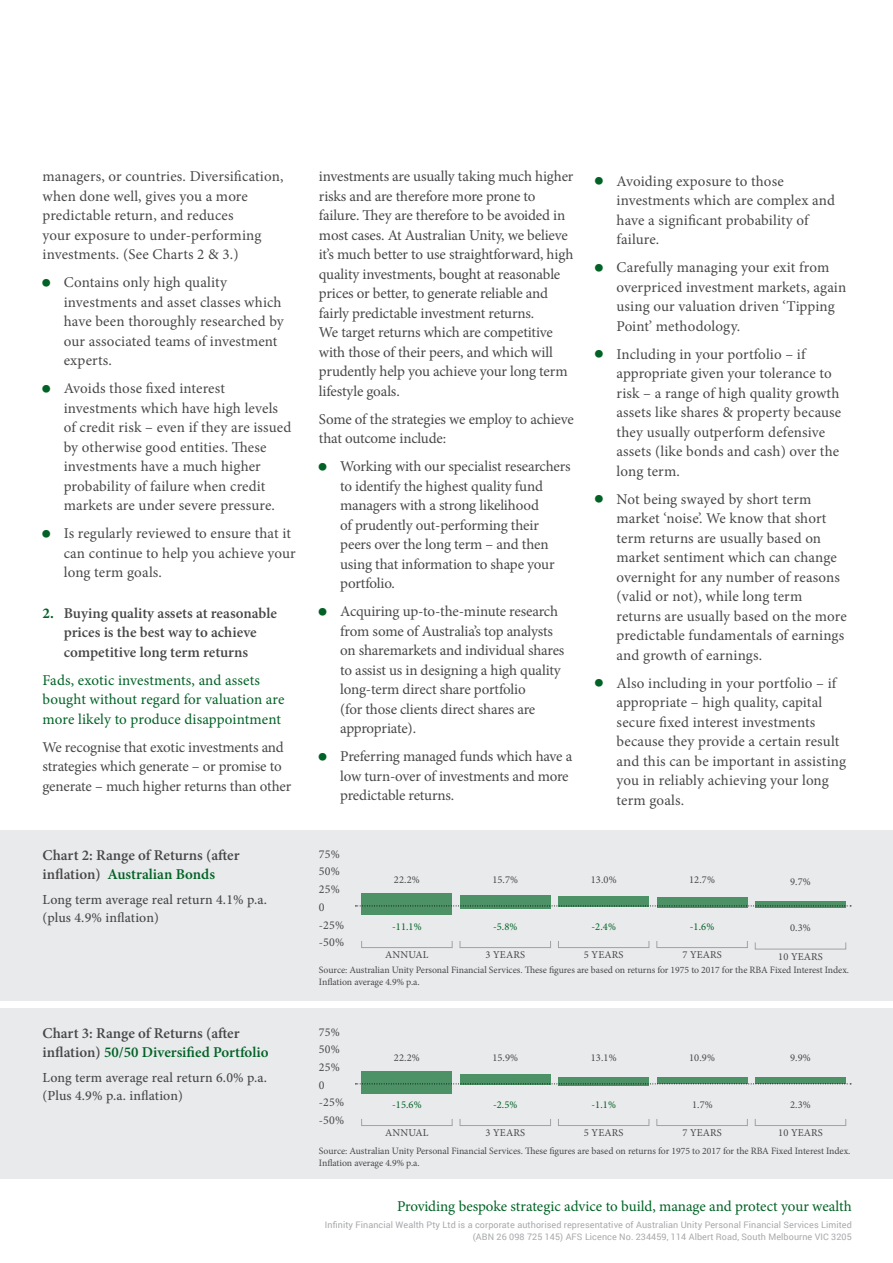
<style>
.page{position:relative;width:893px;height:1263px;background:#fff}
.page>*{position:absolute;margin:0;border:0;box-sizing:border-box;transform-origin:0 0}
.t1{font:15px/19.5px "Minion Pro";color:#48484a}
.t2{font:600 15px/19.5px "Minion Pro";color:#48484a}
.t3{font:15px/19.5px "Minion Pro";color:#006225}
.t4{font:500 13.8px/18px "Minion Pro";letter-spacing:.005em;color:#48484a}
.t5{font:12px/17.7px "Minion Pro";letter-spacing:.01em;color:#48484a}
.t6{font:10.5px "Minion Pro";letter-spacing:.01em;color:#48484a}
.t7{font:10.5px "Minion Pro";color:#006225}
.t8{font:9.75px/12px "Minion Pro";letter-spacing:-.005em;color:#48484a}
.t9{font:9px/12px "Roboto";letter-spacing:.01em;color:#a7a9ac;text-align:right}
.s1{font-weight:700;color:#006225}
.s2{color:#006225}
</style>
<div class="page">
<div style="left:0;top:830px;width:893px;height:170px;background:#e9eaeb"></div>
<div style="left:0;top:1008px;width:893px;height:170px;background:#e9eaeb"></div>
<div style="left:361px;top:941px;width:91px;height:7px;border:1px solid #a0a2a5"></div>
<div style="left:361px;top:1119px;width:91px;height:7px;border:1px solid #a0a2a5"></div>
<div style="left:460px;top:941px;width:91px;height:7px;border:1px solid #a0a2a5"></div>
<div style="left:460px;top:1119px;width:91px;height:7px;border:1px solid #a0a2a5"></div>
<div style="left:558px;top:941px;width:91px;height:7px;border:1px solid #a0a2a5"></div>
<div style="left:558px;top:1119px;width:91px;height:7px;border:1px solid #a0a2a5"></div>
<div style="left:657px;top:941px;width:90px;height:7px;border:1px solid #a0a2a5"></div>
<div style="left:657px;top:1119px;width:90px;height:7px;border:1px solid #a0a2a5"></div>
<div style="left:755px;top:942px;width:91px;height:7px;border:1px solid #a0a2a5"></div>
<div style="left:755px;top:1119px;width:91px;height:7px;border:1px solid #a0a2a5"></div>
<div style="left:361px;top:893px;width:91px;height:21px;background:#4d9166"></div>
<div style="left:361px;top:1070px;width:91px;height:23px;background:#4d9166"></div>
<div style="left:755px;top:900px;width:91px;height:7px;background:#4d9166"></div>
<div style="left:755px;top:1077px;width:91px;height:7px;background:#4d9166"></div>
<div style="left:657px;top:897px;width:90px;height:10px;background:#4d9166"></div>
<div style="left:657px;top:1077px;width:90px;height:6px;background:#4d9166"></div>
<div style="left:558px;top:896px;width:91px;height:11px;background:#4d9166"></div>
<div style="left:558px;top:1077px;width:91px;height:8px;background:#4d9166"></div>
<div style="left:460px;top:895px;width:91px;height:13px;background:#4d9166"></div>
<div style="left:460px;top:1074px;width:91px;height:11px;background:#4d9166"></div>
<svg style="left:355px;top:905px;width:496px;height:1px"></svg>
<svg style="left:355px;top:1083px;width:496px;height:1px"></svg>
<p class="t1" style="left:43px;top:167px;width:242px">managers, or countries. Diversification, when done well, gives you a more predictable return, and reduces<br>your exposure to under-performing investments. (See Charts 2 &amp; 3.)</p>
<p class="t1" style="left:64px;top:273px;width:222px">Contains only high quality investments and asset classes which have been thoroughly researched by our associated teams of investment experts.</p>
<p class="t1" style="left:64px;top:379px;width:229px">Avoids those fixed interest investments which have high levels of credit risk – even if they are issued by otherwise good entities. These investments have a much higher probability of failure when credit markets are under severe pressure.</p>
<p class="t1" style="left:64px;top:524px;width:233px">Is regularly reviewed to ensure that it can continue to help you achieve your long term goals.</p>
<p class="t2" style="left:43px;top:603px;width:236px;text-align:center"><span class="s1">2.</span> Buying quality assets at reasonable prices is the best way to achieve competitive long term returns</p>
<p class="t3" style="left:43px;top:670px;width:243px">Fads, exotic investments, and assets bought without regard for valuation are more likely to produce disappointment</p>
<p class="t1" style="left:43px;top:737px;width:250px">We recognise that exotic investments and strategies which generate – or promise to generate – much higher returns than other</p>
<p class="t2" style="left:43px;top:845px;width:199px">Chart 2: Range of Returns (after inflation) <span class="s2">Australian Bonds</span></p>
<p class="t4" style="left:43px;top:890px;width:226px">Long term average real return 4.1% p.a. (plus 4.9% inflation)</p>
<p class="t2" style="left:43px;top:1023px;width:227px">Chart 3: Range of Returns (after inflation) <span class="s2">50/50 Diversified Portfolio</span></p>
<p class="t4" style="left:43px;top:1068px;width:226px">Long term average real return 6.0% p.a. (Plus 4.9% p.a. inflation)</p>
<p class="t1" style="left:319px;top:167px;width:256px">investments are usually taking much higher risks and are therefore more prone to failure. They are therefore to be avoided in most cases. At Australian Unity, we believe it’s much better to use straightforward, high quality investments, bought at reasonable prices or better, to generate reliable and fairly predictable investment returns.<br>We target returns which are competitive with those of their peers, and which will prudently help you achieve your long term lifestyle goals.</p>
<p class="t1" style="left:319px;top:409px;width:257px">Some of the strategies we employ to achieve that outcome include:</p>
<p class="t1" style="left:340px;top:457px;width:232px">Working with our specialist researchers to identify the highest quality fund managers with a strong likelihood<br>of prudently out-performing their peers over the long term – and then using that information to shape your portfolio.</p>
<p class="t1" style="left:340px;top:602px;width:226px">Acquiring up-to-the-minute research from some of Australia’s top analysts on sharemarkets and individual shares to assist us in designing a high quality long-term direct share portfolio<br>(for those clients direct shares are appropriate).</p>
<p class="t1" style="left:340px;top:747px;width:234px">Preferring managed funds which have a low turn-over of investments and more predictable returns.</p>
<p class="t1" style="left:617px;top:171px;width:220px">Avoiding exposure to those investments which are complex and have a significant probability of failure.</p>
<p class="t1" style="left:617px;top:258px;width:231px">Carefully managing your exit from overpriced investment markets, again using our valuation driven ‘Tipping<br>Point’ methodology.</p>
<p class="t1" style="left:617px;top:344px;width:226px">Including in your portfolio – if appropriate given your tolerance to risk – a range of high quality growth assets like shares &amp; property because they usually outperform defensive assets (like bonds and cash) over the long term.</p>
<p class="t1" style="left:617px;top:489px;width:232px">Not being swayed by short term market ‘noise’. We know that short term returns are usually based on market sentiment which can change overnight for any number of reasons (valid or not), while long term returns are usually based on the more predictable fundamentals of earnings and growth of earnings.</p>
<p class="t1" style="left:617px;top:673px;width:231px">Also including in your portfolio – if appropriate – high quality, capital secure fixed interest investments because they provide a certain result and this can be important in assisting you in reliably achieving your long term goals.</p>
<p class="t5" style="left:319px;top:845px;width:27px">75%<br>50%<br>25%<br>0 -25% -50%</p>
<p class="t6" style="left:394px;top:873px;width:27px">22.2%</p>
<p class="t7" style="left:392px;top:919px;width:31px">-11.1%</p>
<p class="t6" style="left:385px;top:948px;width:45px">ANNUAL</p>
<p class="t6" style="left:492px;top:873px;width:27px">15.7%</p>
<p class="t7" style="left:493px;top:919px;width:26px">-5.8%</p>
<p class="t6" style="left:486px;top:948px;width:41px">3 YEARS</p>
<p class="t6" style="left:591px;top:873px;width:27px">13.0%</p>
<p class="t6" style="left:689px;top:873px;width:27px">12.7%</p>
<p class="t6" style="left:790px;top:874px;width:22px">9.7%</p>
<p class="t7" style="left:591px;top:919px;width:26px">-2.4%</p>
<p class="t7" style="left:690px;top:919px;width:26px">-1.6%</p>
<p class="t6" style="left:790px;top:921px;width:22px">0.3%</p>
<p class="t6" style="left:584px;top:948px;width:41px">5 YEARS</p>
<p class="t6" style="left:682px;top:948px;width:41px">7 YEARS</p>
<p class="t6" style="left:778px;top:949px;width:46px">10 YEARS</p>
<p class="t8" style="left:319px;top:964px;width:532px">Source: Australian Unity Personal Financial Services. These figures are based on returns for 1975 to 2017 for the RBA Fixed Interest Index.<br>Inflation average 4.9% p.a.</p>
<p class="t5" style="left:319px;top:1023px;width:27px">75%<br>50%<br>25%<br>0 -25% -50%</p>
<p class="t6" style="left:394px;top:1051px;width:27px">22.2%</p>
<p class="t7" style="left:392px;top:1097px;width:31px">-15.6%</p>
<p class="t6" style="left:385px;top:1126px;width:45px">ANNUAL</p>
<p class="t6" style="left:492px;top:1051px;width:27px">15.9%</p>
<p class="t7" style="left:493px;top:1097px;width:26px">-2.5%</p>
<p class="t6" style="left:486px;top:1126px;width:41px">3 YEARS</p>
<p class="t6" style="left:591px;top:1051px;width:27px">13.1%</p>
<p class="t6" style="left:689px;top:1051px;width:27px">10.9%</p>
<p class="t6" style="left:790px;top:1051px;width:22px">9.9%</p>
<p class="t7" style="left:591px;top:1097px;width:26px">-1.1%</p>
<p class="t6" style="left:692px;top:1097px;width:22px">1.7%</p>
<p class="t6" style="left:790px;top:1097px;width:22px">2.3%</p>
<p class="t6" style="left:584px;top:1126px;width:41px">5 YEARS</p>
<p class="t6" style="left:682px;top:1126px;width:41px">7 YEARS</p>
<p class="t6" style="left:778px;top:1126px;width:46px">10 YEARS</p>
<p class="t8" style="left:319px;top:1145px;width:533px">Source: Australian Unity Personal Financial Services. These figures are based on returns for 1975 to 2017 for the RBA Fixed Interest Index.<br>Inflation average 4.9% p.a.</p>
<p class="t3" style="left:397px;top:1197px;width:456px">Providing bespoke strategic advice to build, manage and protect your wealth</p>
<p class="t9" style="left:325px;top:1218px;width:529px">Infinity Financial Wealth Pty Ltd is a corporate authorised representative of Australian Unity Personal Financial Services Limited (ABN 26 098 725 145) AFS Licence No. 234459, 114 Albert Road, South Melbourne VIC 3205</p>
</div>
